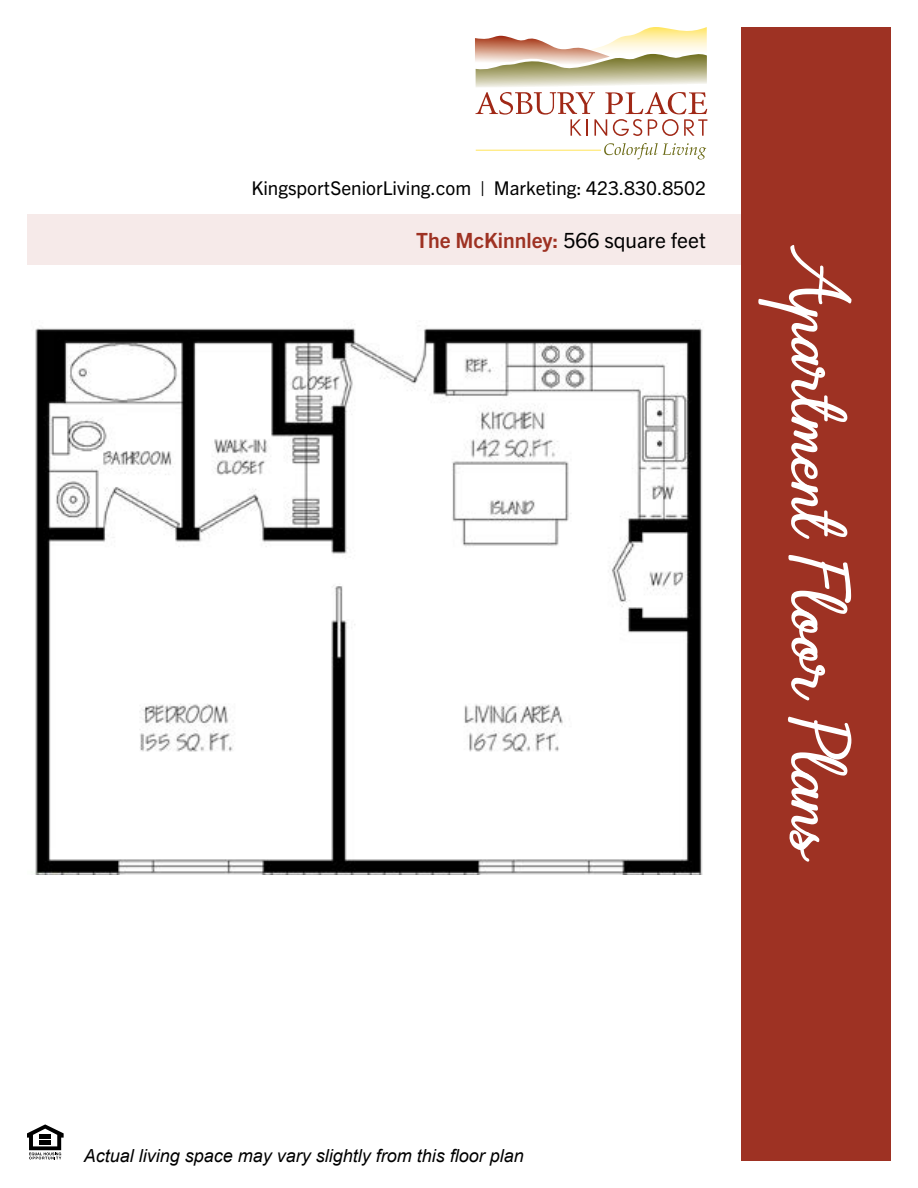
<style>
.page{position:relative;width:918px;height:1188px;background:#fff}
.page>*{position:absolute;margin:0;border:0;box-sizing:border-box;transform-origin:0 0}
.t1{font:79.5px "Navilla";color:#fff}
.t2{font:700 21px "Trade Gothic Next LT Pro";color:#9e3223}
.t3{font:19.05px "Trade Gothic Next LT Pro";color:#000}
.t4{font:italic 18px "Arial";color:#000}
.s1{font-weight:400;color:#000}
</style>
<div class="page">
<div style="left:27px;top:215px;width:864px;height:50px;background:#f6eae9"></div>
<div style="left:742px;top:27px;width:149px;height:1134px;background:#9e3223"></div>
<svg style="left:604px;top:143px;width:102px;height:16px"></svg>
<hr style="left:476px;top:150px;width:125px;height:1px;background:#ffe55e">
<svg style="left:475px;top:27px;width:232px;height:109px"></svg>
<img style="left:34px;top:324px;width:669px;height:551px">
<svg style="left:27px;top:1124px;width:37px;height:35px"></svg>
<hr style="left:39px;top:1135px;width:12px;height:4px;background:#000">
<hr style="left:39px;top:1141px;width:12px;height:4px;background:#000">
<p class="t3" style="left:251px;top:175px;width:456px">KingsportSeniorLiving.com | Marketing: 423.830.8502</p>
<p class="t2" style="left:416px;top:226px;width:291px">The McKinnley: <span class="s1">566 square feet</span></p>
<p class="t1" style="left:853px;top:246px;width:619px;rotate:90deg">Apartment Floor Plans</p>
<p class="t4" style="left:84px;top:1144px;width:442px">Actual living space may vary slightly from this floor plan</p>
</div>
